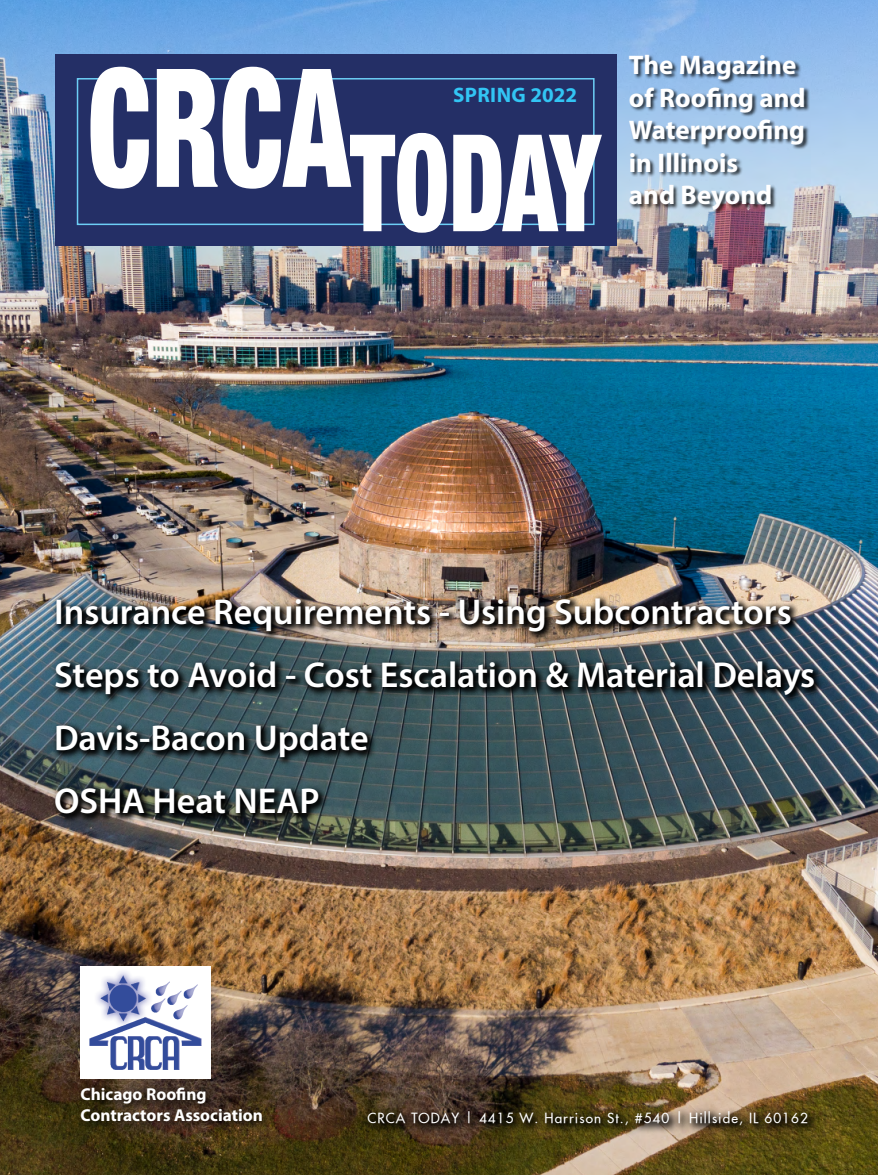
<style>
.page{position:relative;width:878px;height:1175px;background:#fff}
.page>*{position:absolute;margin:0;border:0;box-sizing:border-box;transform-origin:0 0}
.t1{font:900 condensed 165px "Helvetica Neue";color:#fff;scale:.72 1}
.t2{font:900 condensed 135px "Helvetica Neue";letter-spacing:-.01em;color:#fff;scale:.72 1}
.t3{font:600 36px "Myriad Pro";color:#fff}
.t4{font:700 27px/32.4px "Myriad Pro";color:#fff}
.t5{font:700 21px "Myriad Pro";letter-spacing:.02em;color:#32c5f4}
.t6{font:700 17.25px/20.2px "Myriad Pro";color:#fff}
.Article_Titles{font:13.5px "Futura";letter-spacing:.08em;color:#fff}
</style>
<div class="page">
<img style="left:0;top:0;width:878px;height:1174px">
<svg style="left:75px;top:1081px;width:198px;height:51px;background:#3c2c1b"></svg>
<div style="left:55px;top:54px;width:561px;height:191px;background:#242f66"></div>
<div style="left:77px;top:78px;width:517px;height:147px;border:2px solid #6dcff6"></div>
<svg style="left:362px;top:1105px;width:456px;height:30px;background:#4e4023"></svg>
<img style="left:80px;top:966px;width:130px;height:112px">
<img style="left:51px;top:594px;width:772px;height:229px">
<div style="left:628px;top:55px;width:181px;height:160px;background:#000;opacity:.75"></div>
<p class="t1" style="left:88px;top:26px;width:365px">CRCA</p>
<p class="t5" style="left:453px;top:82px;width:125px">SPRING 2022</p>
<p class="t2" style="left:350px;top:100px;width:349px">TODAY</p>
<p class="t4" style="left:629px;top:48px;width:178px">The Magazine of Roofing and<br>Waterproofing in Illinois<br>and Beyond</p>
<p class="t3" style="left:54px;top:589px;width:739px">Insurance Requirements - Using Subcontractors</p>
<p class="t3" style="left:54px;top:652px;width:762px">Steps to Avoid - Cost Escalation &amp; Material Delays</p>
<p class="t3" style="left:54px;top:715px;width:316px">Davis-Bacon Update</p>
<p class="t3" style="left:54px;top:778px;width:267px">OSHA Heat NEAP</p>
<p class="t6" style="left:80px;top:1083px;width:184px">Chicago Roofing<br>Contractors Association</p>
<p class="Article_Titles" style="left:367px;top:1108px;width:442px">CRCA TODAY | 4415 W. Harrison St., #540 | Hillside, IL 60162</p>
</div>
